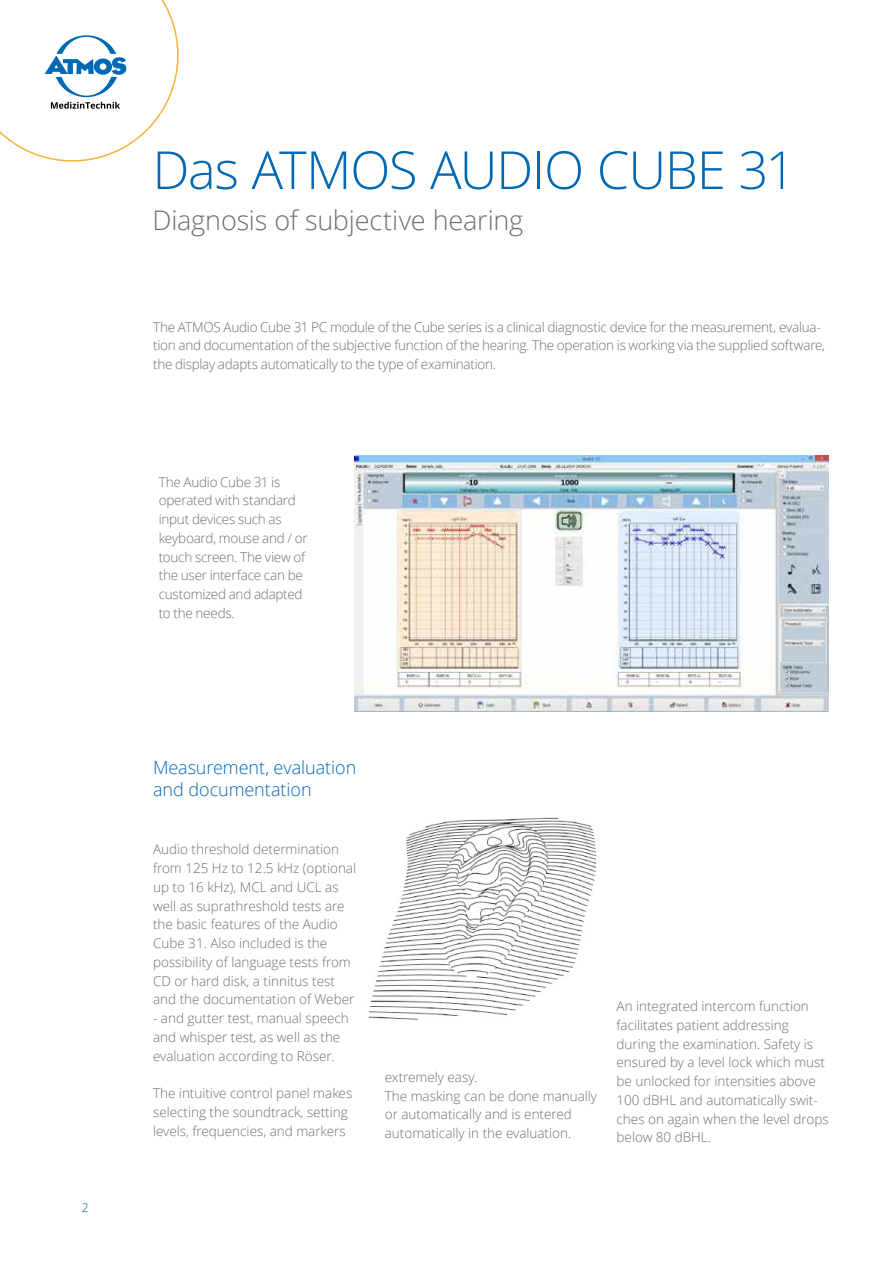
<style>
.page{position:relative;width:893px;height:1263px;background:#fff}
.page>*{position:absolute;margin:0;border:0;box-sizing:border-box;transform-origin:0 0}
.t1{font:300 52.5px "Open Sans";letter-spacing:-.025em;color:#0069b4}
.t2{font:300 27px "Open Sans";letter-spacing:-.005em;color:#706f6f}
.t3{font:300 18px/21.6px "Open Sans";letter-spacing:-.005em;color:#0069b4}
.t4{font:300 13.5px/18.8px "Open Sans";color:#706f6f}
.t5{font:300 13.5px/18.8px "Open Sans";letter-spacing:-.02em;color:#706f6f}
.t6{font:300 12px "Open Sans";color:#0069b4}
</style>
<div class="page">
<img style="left:368px;top:817px;width:229px;height:203px">
<img style="left:355px;top:456px;width:474px;height:255px">
<svg style="left:0;top:0;width:179px;height:162px"></svg>
<p class="t6" style="left:82px;top:1199px;width:8px">2</p>
<h1 class="t1" style="left:152px;top:134px;width:645px">Das ATMOS AUDIO CUBE 31</h1>
<h2 class="t2" style="left:152px;top:202px;width:372px">Diagnosis of subjective hearing</h2>
<p class="t5" style="left:153px;top:317px;width:673px">The ATMOS Audio Cube 31 PC module of the Cube series is a clinical diagnostic device for the measurement, evalua&shy;tion and documentation of the subjective function of the hearing. The operation is working via the supplied software, the display adapts automatically to the type of examination.</p>
<p class="t5" style="left:159px;top:472px;width:150px">The Audio Cube 31 is operated with standard input devices such as keyboard, mouse and / or touch screen. The view of the user interface can be customized and adapted to the needs.</p>
<h3 class="t3" style="left:153px;top:756px;width:205px">Measurement, evaluation and documentation</h3>
<p class="t4" style="left:153px;top:840px;width:205px">Audio threshold determination from 125 Hz to 12.5 kHz (optional up to 16 kHz), MCL and UCL as well as suprathreshold tests are the basic features of the Audio<br>Cube 31. Also included is the possibility of language tests from<br>CD or hard disk, a tinnitus test and the documentation of Weber</p>
<p class="t4" style="left:153px;top:1008px;width:197px">- and gutter test, manual speech and whisper test, as well as the evaluation according to Röser.</p>
<p class="t4" style="left:153px;top:1083px;width:201px">The intuitive control panel makes selecting the soundtrack, setting levels, frequencies, and markers</p>
<p class="t4" style="left:385px;top:1067px;width:214px">extremely easy.<br>The masking can be done manually or automatically and is entered automatically in the evaluation.</p>
<p class="t4" style="left:617px;top:996px;width:214px">An integrated intercom function facilitates patient addressing during the examination. Safety is ensured by a level lock which must be unlocked for intensities above<br>100 dBHL and automatically swit&shy;ches on again when the level drops below 80 dBHL.</p>
</div>
